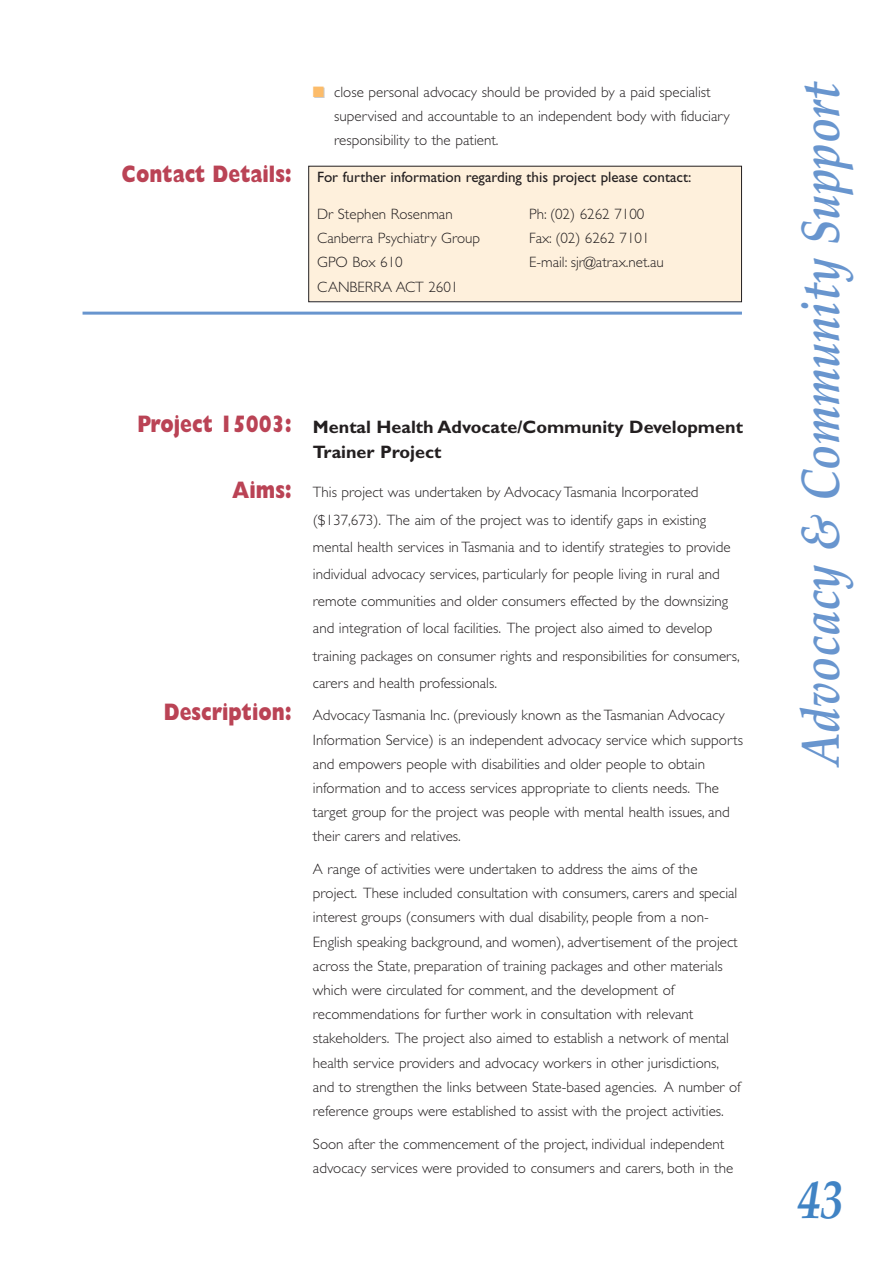
<style>
.page{position:relative;width:893px;height:1263px;background:#fff}
.page>*{position:absolute;margin:0;border:0;box-sizing:border-box;transform-origin:0 0}
.t1{font:italic 700 54px "Palatino";color:#6895ce;scale:.85 1}
.t2{font:italic 700 54px "Palatino";color:#4083c4;scale:.85 1}
.t3{font:800 24px "Gill Sans";color:#ba4355;scale:.8 1}
.t4{font:700 18px/24.2px "Gill Sans";color:#231f20}
.t5{font:300 15px/24.2px "Gill Sans";color:#231f20}
.t6{font:15px "Gill Sans";color:#231f20}
.s1{color:#ccc}
</style>
<div class="page">
<div style="left:309px;top:167px;width:432px;height:134px;background:#fef0dc"></div>
<div style="left:308px;top:166px;width:434px;height:136px;border:1px solid #231f20"></div>
<hr style="left:82px;top:312px;width:660px;height:3px;background:#6895ce">
<h2 class="t3" style="left:121px;top:165px;width:215px">Contact Details:</h2>
<p class="t5" style="left:334px;top:81px;width:397px;text-indent:-21px"><span class="s1">■</span> close personal advocacy should be provided by a paid specialist supervised and accountable to an independent body with fiduciary responsibility to the patient.</p>
<p class="t6" style="left:317px;top:172px;width:375px">For further information regarding this project please contact:</p>
<p class="t5" style="left:317px;top:204px;width:137px">Dr Stephen Rosenman</p>
<p class="t5" style="left:529px;top:204px;width:117px">Ph: (02) 6262 7100</p>
<p class="t5" style="left:317px;top:228px;width:164px">Canberra Psychiatry Group</p>
<p class="t5" style="left:529px;top:228px;width:122px">Fax: (02) 6262 7101</p>
<p class="t5" style="left:317px;top:252px;width:87px">GPO Box 610</p>
<p class="t5" style="left:529px;top:252px;width:136px">E-mail: sjr@atrax.net.au</p>
<p class="t5" style="left:317px;top:276px;width:143px">CANBERRA ACT 2601</p>
<h2 class="t3" style="left:137px;top:416px;width:195px">Project 15003:</h2>
<h2 class="t3" style="left:232px;top:481px;width:76px">Aims:</h2>
<h2 class="t3" style="left:164px;top:704px;width:162px">Description:</h2>
<p class="t4" style="left:313px;top:417px;width:431px">Mental Health Advocate/Community Development<br>Trainer Project</p>
<p class="t5" style="left:313px;top:481px;width:428px;line-height:27.2px">This project was undertaken by Advocacy Tasmania Incorporated ($137,673). The aim of the project was to identify gaps in existing mental health services in Tasmania and to identify strategies to provide individual advocacy services, particularly for people living in rural and remote communities and older consumers effected by the downsizing and integration of local facilities. The project also aimed to develop training packages on consumer rights and responsibilities for consumers, carers and health professionals.</p>
<p class="t5" style="left:313px;top:705px;width:431px">Advocacy Tasmania Inc. (previously known as the Tasmanian Advocacy Information Service) is an independent advocacy service which supports and empowers people with disabilities and older people to obtain information and to access services appropriate to clients needs. The target group for the project was people with mental health issues, and their carers and relatives.</p>
<p class="t5" style="left:313px;top:859px;width:429px">A range of activities were undertaken to address the aims of the project. These included consultation with consumers, carers and special interest groups (consumers with dual disability, people from a non-English speaking background, and women), advertisement of the project across the State, preparation of training packages and other materials which were circulated for comment, and the development of recommendations for further work in consultation with relevant stakeholders. The project also aimed to establish a network of mental health service providers and advocacy workers in other jurisdictions, and to strengthen the links between State-based agencies. A number of reference groups were established to assist with the project activities.</p>
<p class="t5" style="left:313px;top:1133px;width:422px">Soon after the commencement of the project, individual independent advocacy services were provided to consumers and carers, both in the</p>
<h1 class="t1" style="left:799px;top:766px;width:807px;rotate:-90deg">Advocacy &amp; Community Support</h1>
<h1 class="t2" style="left:797px;top:1179px;width:55px">43</h1>
</div>
